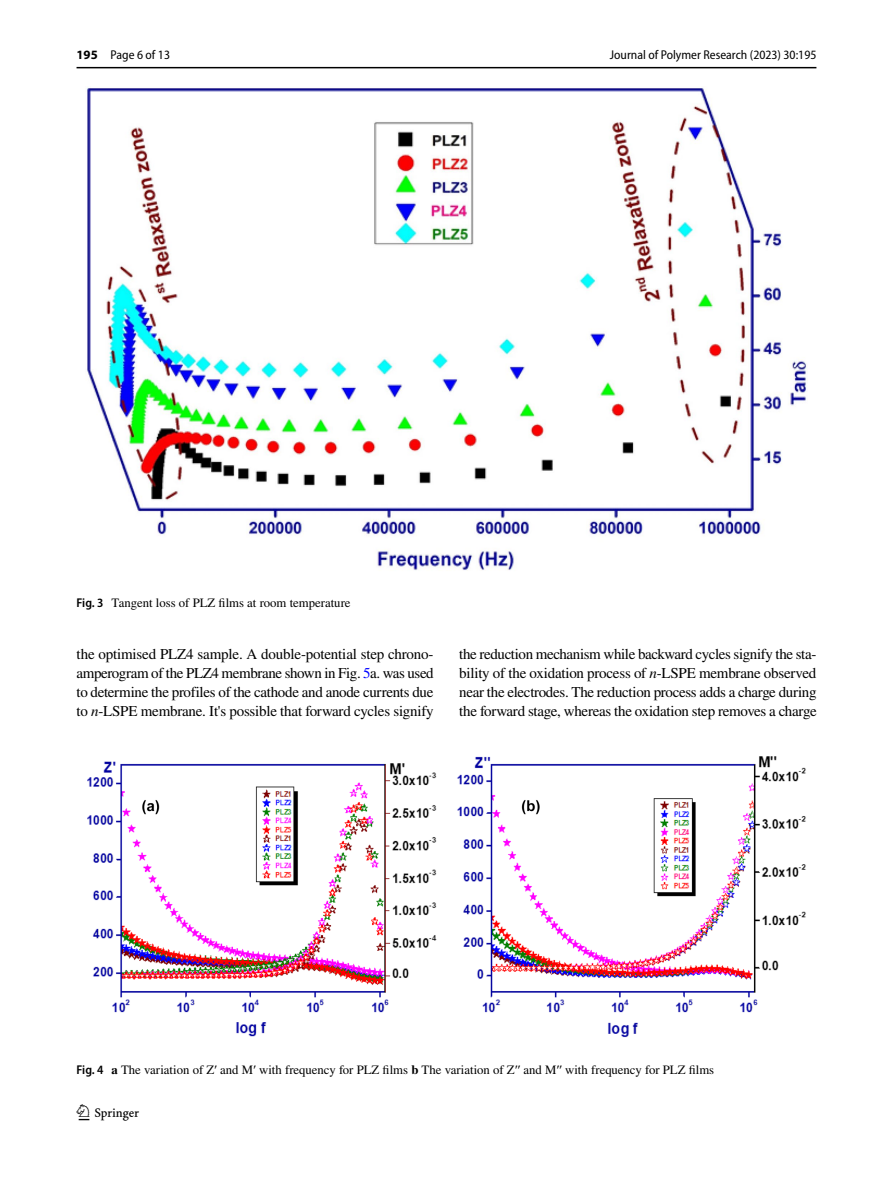
<style>
.page{position:relative;width:893px;height:1187px;background:#fff}
.page>*{position:absolute;margin:0;border:0;box-sizing:border-box;transform-origin:0 0}
.t1{font:22.5px "Springnew Regular 2";color:#000}
.t2{font:15px/18.8px "STIX";letter-spacing:-.02em;color:#000;text-align:justify}
.t3{font:12.75px "STIX";color:#000}
.t4{font:semi-condensed 12.75px "Myriad Pro";color:#000}
.s1{font-weight:700;font-stretch:normal}
.s2{font-family:"Myriad Pro";font-weight:600;font-stretch:semi-condensed}
.s3{color:#00f}
.s4{font-style:italic}
.s5{font-weight:700}
.s6{font-family:"Times New Roman"}
</style>
<div class="page">
<hr style="left:77px;top:67px;width:739px;height:1px;background:#000">
<img style="left:87px;top:88px;width:721px;height:482px">
<img style="left:87px;top:756px;width:719px;height:282px">
<p class="t4" style="left:77px;top:48px;width:95px"><span class="s1">195</span> Page 6 of 13</p>
<p class="t3" style="left:77px;top:594px;width:275px"><span class="s2">Fig. 3</span> Tangent loss of PLZ films at room temperature</p>
<p class="t4" style="left:610px;top:48px;width:208px">Journal of Polymer Research (2023) 30:195</p>
<p class="t2" style="left:77px;top:646px;width:359px">the optimised PLZ4 sample. A double-potential step chrono&shy;amperogram of the PLZ4 membrane shown in Fig. <span class="s3">5</span>a. was used to determine the profiles of the cathode and anode currents due to <span class="s4">n</span>-LSPE membrane. It's possible that forward cycles signify</p>
<p class="t2" style="left:459px;top:646px;width:359px">the reduction mechanism while backward cycles signify the sta&shy;bility of the oxidation process of <span class="s4">n</span>-LSPE membrane observed near the electrodes. The reduction process adds a charge during the forward stage, whereas the oxidation step removes a charge</p>
<p class="t3" style="left:77px;top:1060px;width:639px"><span class="s2">Fig. 4</span> <span class="s5">a</span> The variation of Z<span class="s6">ʹ</span> and M<span class="s6">ʹ</span> with frequency for PLZ films <span class="s5">b</span> The variation of Z<span class="s6">ʹʹ</span> and M<span class="s6">ʹʹ</span> with frequency for PLZ films</p>
<h1 class="t1" style="left:79px;top:1104px;width:62px">1 3</h1>
</div>
